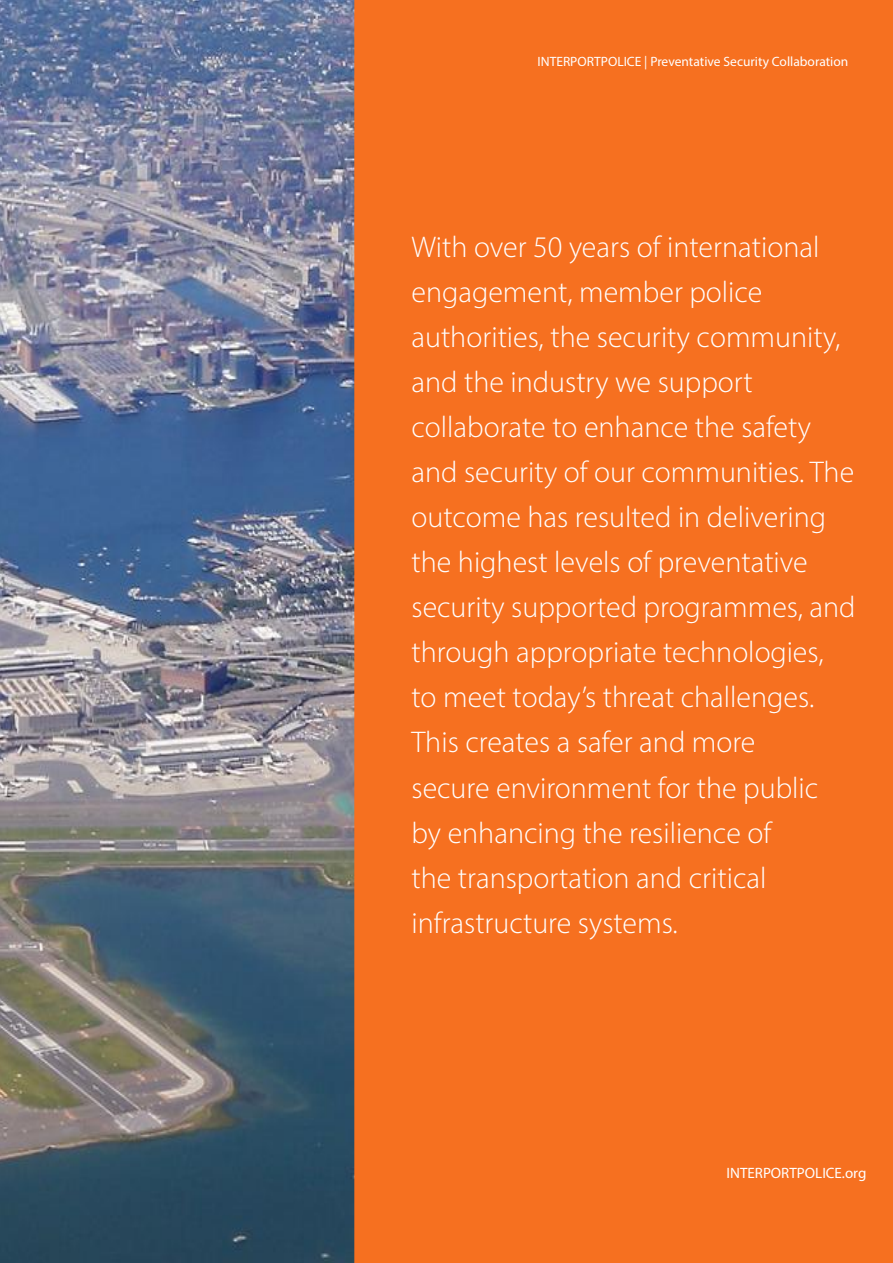
<style>
.page{position:relative;width:893px;height:1263px;background:#fff}
.page>*{position:absolute;margin:0;border:0;box-sizing:border-box;transform-origin:0 0}
.t1{font:300 30px/45px "Myriad Pro";color:#fff}
.t2{font:15px "Myriad Pro";color:#fff}
.t3{font:13.5px "Myriad Pro";color:#fff}
</style>
<div class="page">
<img style="left:0;top:0;width:354px;height:1263px">
<div style="left:354px;top:0;width:539px;height:1263px;background:#f67020"></div>
<p class="t3" style="left:538px;top:54px;width:312px">INTERPORTPOLICE | Preventative Security Collaboration</p>
<p class="t1" style="left:411px;top:225px;width:446px">With over 50 years of international engagement, member police authorities, the security community, and the industry we support collaborate to enhance the safety and security of our communities. The outcome has resulted in delivering the highest levels of preventative security supported programmes, and through appropriate technologies, to meet today’s threat challenges.<br>This creates a safer and more<br>secure environment for the public<br>by enhancing the resilience of<br>the transportation and critical infrastructure systems.</p>
<p class="t2" style="left:727px;top:1163px;width:141px">INTERPORTPOLICE.org</p>
</div>
